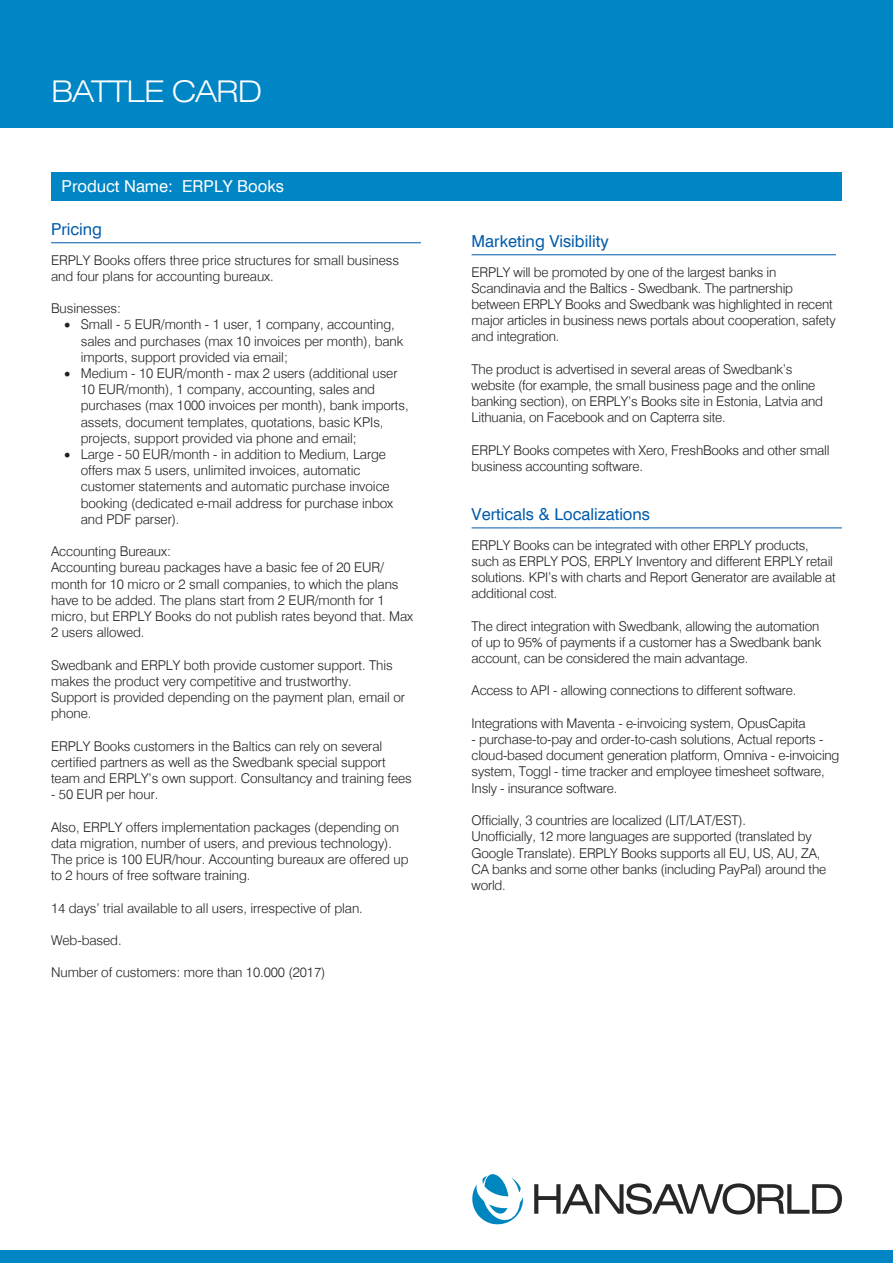
<style>
.page{position:relative;width:893px;height:1263px;background:#fff}
.page>*{position:absolute;margin:0;border:0;box-sizing:border-box;transform-origin:0 0}
.t1{font:30px "Swiss Delux Light Extended";letter-spacing:-.045em;color:#fff}
.t2{font:16.5px "Swiss Delux Roman";color:#015bab}
.t3{font:16.5px "Swiss Delux Roman";color:#fff}
.t4{font:300 13.5px/16.2px "Swiss Delux";letter-spacing:-.005em;color:#231f20}
.s1{font-family:"Minion Pro";font-weight:400;font-size:18px}
</style>
<div class="page">
<div style="left:0;top:1250px;width:893px;height:13px;background:#0085c5"></div>
<div style="left:0;top:0;width:893px;height:128px;background:#0085c5"></div>
<div style="left:51px;top:172px;width:791px;height:28px;background:#0085c5"></div>
<hr style="left:51px;top:243px;width:370px;height:1px;background:#015bab">
<hr style="left:472px;top:255px;width:364px;height:1px;background:#015bab">
<hr style="left:472px;top:528px;width:370px;height:1px;background:#015bab">
<svg style="left:472px;top:1174px;width:52px;height:51px"></svg>
<svg style="left:534px;top:1183px;width:308px;height:31px"></svg>
<p class="t1" style="left:51px;top:73px;width:212px">BATTLE CARD</p>
<p class="t3" style="left:62px;top:176px;width:224px">Product Name: ERPLY Books</p>
<p class="t2" style="left:51px;top:219px;width:53px">Pricing</p>
<p class="t4" style="left:51px;top:252px;width:349px">ERPLY Books offers three price structures for small business and four plans for accounting bureaux.</p>
<p class="t4" style="left:51px;top:300px;width:72px">Businesses:</p>
<p class="t4" style="left:81px;top:317px;width:324px;text-indent:-17px"><span class="s1">•</span> Small - 5 EUR/month - 1 user, 1 company, accounting, sales and purchases (max 10 invoices per month), bank imports, support provided via email;</p>
<p class="t4" style="left:81px;top:365px;width:329px;text-indent:-17px"><span class="s1">•</span> Medium - 10 EUR/month - max 2 users (additional user 10 EUR/month), 1 company, accounting, sales and purchases (max 1000 invoices per month), bank imports, assets, document templates, quotations, basic KPIs, projects, support provided via phone and email;</p>
<p class="t4" style="left:81px;top:446px;width:314px;text-indent:-17px"><span class="s1">•</span> Large - 50 EUR/month - in addition to Medium, Large offers max 5 users, unlimited invoices, automatic customer statements and automatic purchase invoice booking (dedicated e-mail address for purchase inbox and PDF parser).</p>
<p class="t4" style="left:51px;top:543px;width:121px">Accounting Bureaux:</p>
<p class="t4" style="left:51px;top:560px;width:364px">Accounting bureau packages have a basic fee of 20 EUR/ month for 10 micro or 2 small companies, to which the plans have to be added. The plans start from 2 EUR/month for 1 micro, but ERPLY Books do not publish rates beyond that. Max 2 users allowed.</p>
<p class="t4" style="left:51px;top:657px;width:343px">Swedbank and ERPLY both provide customer support. This makes the product very competitive and trustworthy.</p>
<p class="t4" style="left:51px;top:689px;width:355px">Support is provided depending on the payment plan, email or phone.</p>
<p class="t4" style="left:51px;top:738px;width:362px">ERPLY Books customers in the Baltics can rely on several certified partners as well as the Swedbank special support team and ERPLY’s own support. Consultancy and training fees</p>
<p class="t4" style="left:51px;top:786px;width:109px">- 50 EUR per hour.</p>
<p class="t4" style="left:51px;top:819px;width:359px">Also, ERPLY offers implementation packages (depending on data migration, number of users, and previous technology).<br>The price is 100 EUR/hour. Accounting bureaux are offered up to 2 hours of free software training.</p>
<p class="t4" style="left:51px;top:900px;width:313px">14 days’ trial available to all users, irrespective of plan.</p>
<p class="t4" style="left:51px;top:932px;width:72px">Web-based.</p>
<p class="t4" style="left:51px;top:965px;width:276px">Number of customers: more than 10.000 (2017)</p>
<p class="t2" style="left:472px;top:231px;width:139px">Marketing Visibility</p>
<p class="t4" style="left:472px;top:264px;width:366px">ERPLY will be promoted by one of the largest banks in Scandinavia and the Baltics - Swedbank. The partnership between ERPLY Books and Swedbank was highlighted in recent major articles in business news portals about cooperation, safety and integration.</p>
<p class="t4" style="left:472px;top:361px;width:353px">The product is advertised in several areas of Swedbank’s website (for example, the small business page and the online banking section), on ERPLY’s Books site in Estonia, Latvia and Lithuania, on Facebook and on Capterra site.</p>
<p class="t4" style="left:472px;top:442px;width:359px">ERPLY Books competes with Xero, FreshBooks and other small business accounting software.</p>
<p class="t2" style="left:472px;top:504px;width:180px">Verticals &amp; Localizations</p>
<p class="t4" style="left:472px;top:537px;width:366px">ERPLY Books can be integrated with other ERPLY products, such as ERPLY POS, ERPLY Inventory and different ERPLY retail solutions. KPI’s with charts and Report Generator are available at additional cost.</p>
<p class="t4" style="left:472px;top:618px;width:351px">The direct integration with Swedbank, allowing the automation of up to 95% of payments if a customer has a Swedbank bank account, can be considered the main advantage.</p>
<p class="t4" style="left:472px;top:683px;width:326px">Access to API - allowing connections to different software.</p>
<p class="t4" style="left:472px;top:715px;width:336px">Integrations with Maventa - e-invoicing system, OpusCapita</p>
<p class="t4" style="left:472px;top:731px;width:369px">- purchase-to-pay and order-to-cash solutions, Actual reports - cloud-based document generation platform, Omniva - e-invoicing system, Toggl - time tracker and employee timesheet software, Insly - insurance software.</p>
<p class="t4" style="left:472px;top:812px;width:276px">Officially, 3 countries are localized (LIT/LAT/EST).</p>
<p class="t4" style="left:472px;top:829px;width:356px">Unofficially, 12 more languages are supported (translated by Google Translate). ERPLY Books supports all EU, US, AU, ZA, CA banks and some other banks (including PayPal) around the world.</p>
</div>
